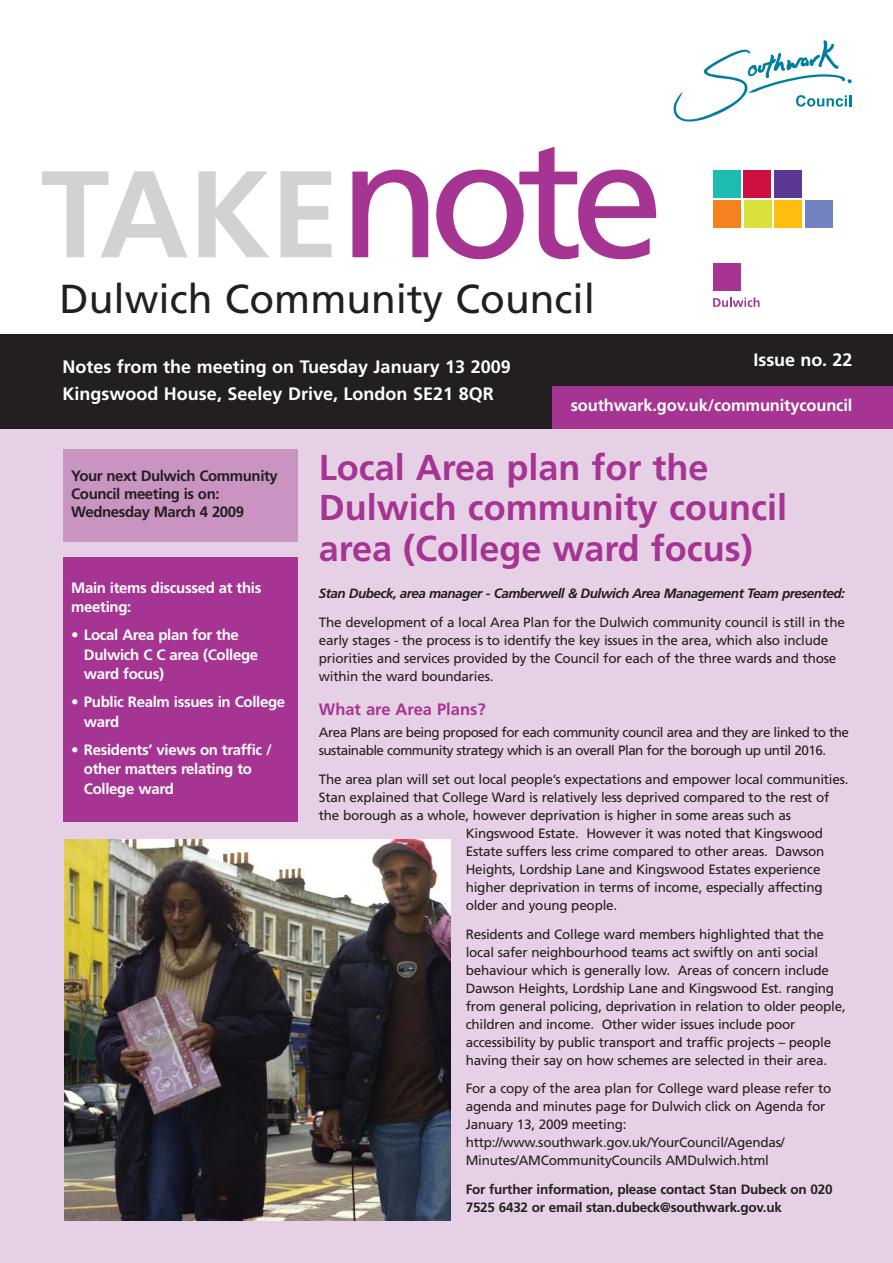
<style>
.page{position:relative;width:893px;height:1263px;background:#fff}
.page>*{position:absolute;margin:0;border:0;box-sizing:border-box;transform-origin:0 0}
.t1{font:700 123px "Frutiger";color:#d1d2d4}
.t2{font:40.5px "Frutiger";color:#231f20}
.t3{font:700 36px/40.5px "Frutiger";color:#a63493}
.t4{font:700 18px "Frutiger";color:#fff}
.t5{font:700 16.5px "Frutiger";letter-spacing:-.01em;color:#fff}
.t6{font:700 16.5px "Frutiger";color:#a63493}
.t7{font:700 15px/19.5px "Frutiger";letter-spacing:-.02em;color:#fff}
.t8{font:700 15px/18px "Frutiger";letter-spacing:-.03em;color:#231f20}
.t9{font:13.5px/18px "Frutiger";letter-spacing:-.015em;color:#231f20}
.t10{font:13.5px/18px "Frutiger";letter-spacing:-.04em;color:#231f20}
.t11{font:700 13.5px/18px "Frutiger";letter-spacing:-.015em;color:#231f20}
.t12{font:italic 700 13.5px "Frutiger";letter-spacing:-.04em;color:#231f20}
.s1{font-weight:400;font-size:168px;color:#a63493}
</style>
<div class="page">
<div style="left:0;top:428px;width:892px;height:835px;background:#e6d0e5"></div>
<div style="left:0;top:334px;width:892px;height:95px;background:#231f20"></div>
<div style="left:553px;top:386px;width:339px;height:43px;background:#a63493"></div>
<svg style="left:673px;top:40px;width:178px;height:82px"></svg>
<div style="left:713px;top:263px;width:27px;height:27px;background:#a63493"></div>
<div style="left:774px;top:170px;width:28px;height:28px;background:#5c3895"></div>
<div style="left:743px;top:170px;width:28px;height:28px;background:#ce1041"></div>
<div style="left:713px;top:201px;width:27px;height:27px;background:#f5821f"></div>
<div style="left:713px;top:170px;width:27px;height:28px;background:#1dbbb0"></div>
<div style="left:743px;top:201px;width:28px;height:27px;background:#dae13c"></div>
<div style="left:774px;top:201px;width:27px;height:27px;background:#febe10"></div>
<div style="left:805px;top:201px;width:27px;height:27px;background:#7082c0"></div>
<svg style="left:713px;top:297px;width:46px;height:10px"></svg>
<div style="left:63px;top:557px;width:234px;height:264px;background:#a63493"></div>
<div style="left:63px;top:449px;width:234px;height:92px;background:#c994c2"></div>
<img style="left:64px;top:839px;width:387px;height:381px">
<h1 class="t1" style="left:41px;top:165px;width:624px">TAKE<span class="s1">note</span></h1>
<h2 class="t2" style="left:59px;top:282px;width:537px">Dulwich Community Council</h2>
<h3 class="t4" style="left:62px;top:359px;width:450px">Notes from the meeting on Tuesday January 13 2009</h3>
<h3 class="t4" style="left:753px;top:353px;width:100px">Issue no. 22</h3>
<h3 class="t4" style="left:62px;top:386px;width:433px">Kingswood House, Seeley Drive, London SE21 8QR</h3>
<p class="t5" style="left:570px;top:398px;width:283px">southwark.gov.uk/communitycouncil</p>
<p class="t8" style="left:71px;top:468px;width:208px">Your next Dulwich Community<br>Council meeting is on:<br>Wednesday March 4 2009</p>
<p class="t7" style="left:71px;top:579px;width:192px">Main items discussed at this meeting:</p>
<p class="t7" style="left:84px;top:626px;width:176px;text-indent:-13px">• Local Area plan for the<br>Dulwich C C area (College ward focus)</p>
<p class="t7" style="left:84px;top:693px;width:203px;text-indent:-13px">• Public Realm issues in College ward</p>
<p class="t7" style="left:84px;top:741px;width:189px;text-indent:-13px">• Residents’ views on traffic / other matters relating to<br>College ward</p>
<h3 class="t3" style="left:319px;top:450px;width:469px">Local Area plan for the<br>Dulwich community council area (College ward focus)</h3>
<p class="t12" style="left:319px;top:588px;width:527px">Stan Dubeck, area manager - Camberwell &amp; Dulwich Area Management Team presented:</p>
<p class="t9" style="left:319px;top:614px;width:527px">The development of a local Area Plan for the Dulwich community council is still in the early stages - the process is to identify the key issues in the area, which also include priorities and services provided by the Council for each of the three wards and those within the ward boundaries.</p>
<p class="t6" style="left:319px;top:703px;width:168px">What are Area Plans?</p>
<p class="t10" style="left:319px;top:725px;width:531px">Area Plans are being proposed for each community council area and they are linked to the sustainable community strategy which is an overall Plan for the borough up until 2016.</p>
<p class="t9" style="left:319px;top:771px;width:531px">The area plan will set out local people’s expectations and empower local communities.</p>
<p class="t9" style="left:319px;top:789px;width:512px">Stan explained that College Ward is relatively less deprived compared to the rest of</p>
<p class="t9" style="left:319px;top:807px;width:473px">the borough as a whole, however deprivation is higher in some areas such as</p>
<p class="t9" style="left:466px;top:825px;width:359px">Kingswood Estate. However it was noted that Kingswood</p>
<p class="t9" style="left:466px;top:843px;width:360px">Estate suffers less crime compared to other areas. Dawson</p>
<p class="t9" style="left:466px;top:861px;width:356px">Heights, Lordship Lane and Kingswood Estates experience</p>
<p class="t9" style="left:466px;top:879px;width:358px">higher deprivation in terms of income, especially affecting</p>
<p class="t9" style="left:466px;top:897px;width:153px">older and young people.</p>
<p class="t9" style="left:466px;top:926px;width:381px">Residents and College ward members highlighted that the local safer neighbourhood teams act swiftly on anti social behaviour which is generally low. Areas of concern include Dawson Heights, Lordship Lane and Kingswood Est. ranging from general policing, deprivation in relation to older people, children and income. Other wider issues include poor accessibility by public transport and traffic projects – people having their say on how schemes are selected in their area.</p>
<p class="t9" style="left:466px;top:1081px;width:367px">For a copy of the area plan for College ward please refer to agenda and minutes page for Dulwich click on Agenda for January 13, 2009 meeting: http://www.southwark.gov.uk/YourCouncil/Agendas/ Minutes/AMCommunityCouncils AMDulwich.html</p>
<p class="t11" style="left:466px;top:1181px;width:368px">For further information, please contact Stan Dubeck on 020<br>7525 6432 or email stan.dubeck@southwark.gov.uk</p>
</div>
